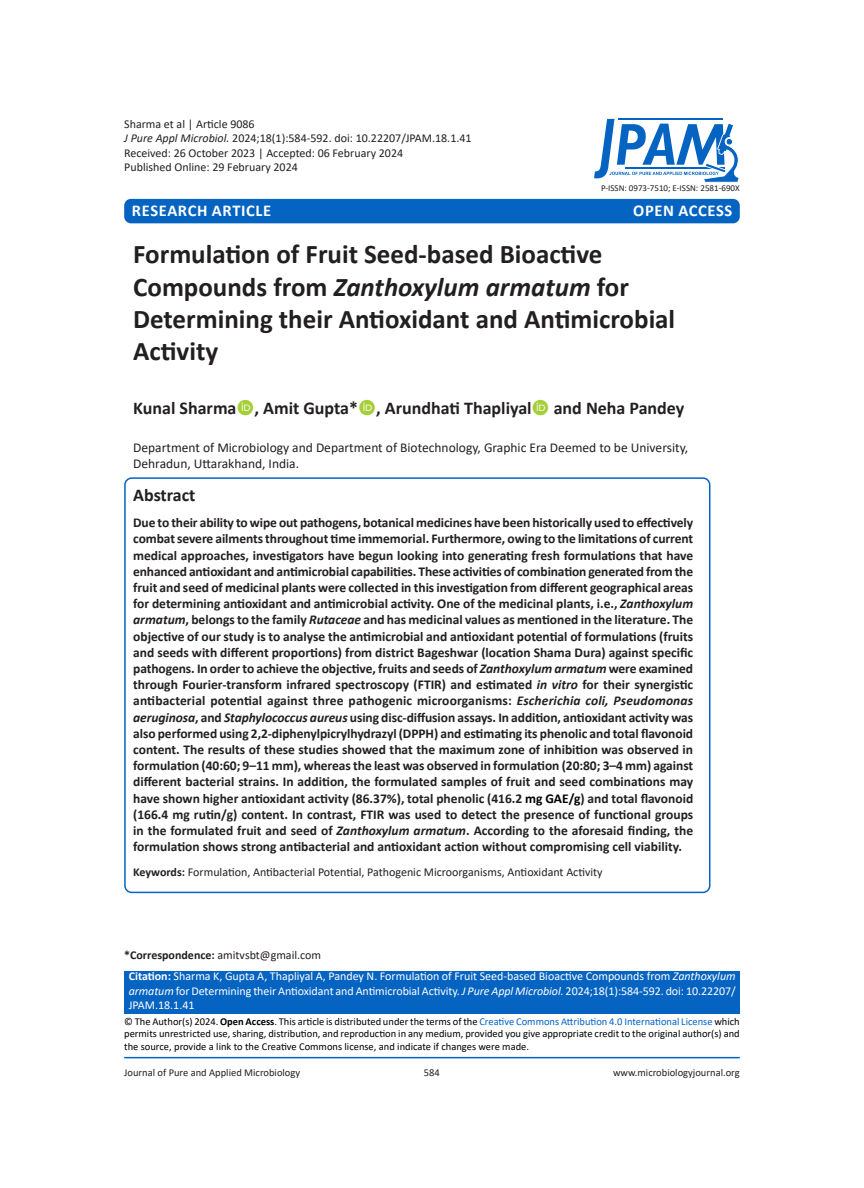
<style>
.page{position:relative;width:864px;height:1188px;background:#fff}
.page>*{position:absolute;margin:0;border:0;box-sizing:border-box;transform-origin:0 0}
.JPAM_Heading{font:700 27px/32.4px "Calibri";color:#231f20}
.JPAM_Author_Name{font:700 18px "Calibri";color:#231f20}
.JPAM_ABSTRACT{font:700 18px "Calibri";color:#231f20}
.t1{font:700 16.5px "Calibri";letter-spacing:.04em;color:#fff}
.JPAM_ABSTRACT-2{font:700 13.5px/16.2px "Calibri";color:#231f20;text-align:justify}
.JPAM_Adds___Keys{font:13.5px/16.2px "Calibri";color:#231f20}
.JPAM_ABSTRACT-3{font:12px "Calibri";color:#231f20}
.JPAM_Body_text{font:12px/14.4px "Calibri";letter-spacing:-.005em;color:#fff;text-align:justify}
.JPAM_Body_text-2{font:12px "Calibri";color:#231f20}
.Body_text{font:10.5px/12.6px "Calibri";color:#000;text-align:justify}
.t2{font:10.5px "Calibri";color:#231f20}
.t3{font:9px "Calibri";color:#231f20}
.s1{font-style:italic}
.s2{color:#000}
.s3{font-weight:700}
.s4{color:#0563c1}
</style>
<div class="page">
<div style="left:124px;top:971px;width:616px;height:43px;background:#0563c1"></div>
<hr style="left:124px;top:1057px;width:616px;height:1px;background:#0563c1">
<div style="left:124px;top:199px;width:616px;height:24px;background:#0563c1;border-radius:7px"></div>
<svg style="left:594px;top:119px;width:145px;height:64px"></svg>
<div style="left:124px;top:477px;width:586px;height:416px;border:2px solid #0563c1;border-radius:7px"></div>
<p class="JPAM_ABSTRACT-3" style="left:124px;top:115px;width:132px">Sharma et al | Article 9086</p>
<p class="JPAM_ABSTRACT-3" style="left:124px;top:130px;width:349px"><span class="s1">J Pure Appl Microbiol.</span> 2024;18(1):584-592. doi: 10.22207/JPAM.18.1.41</p>
<p class="JPAM_ABSTRACT-3" style="left:124px;top:144px;width:281px">Received: 26 October 2023 | Accepted: 06 February 2024</p>
<p class="JPAM_ABSTRACT-3" style="left:124px;top:159px;width:175px">Published Online: 29 February 2024</p>
<p class="t1" style="left:132px;top:198px;width:141px">RESEARCH ARTICLE</p>
<p class="t1" style="left:633px;top:198px;width:101px">OPEN ACCESS</p>
<p class="t3" style="left:601px;top:182px;width:140px">P-ISSN: 0973-7510; E-ISSN: 2581-690X</p>
<p class="JPAM_Heading" style="left:133px;top:238px;width:544px">Formulation of Fruit Seed-based Bioactive Compounds from <span class="s1">Zanthoxylum armatum</span> for Determining their Antioxidant and Antimicrobial Activity</p>
<p class="JPAM_Author_Name" style="left:133px;top:396px;width:553px">Kunal Sharma , Amit Gupta* , Arundhati Thapliyal and Neha Pandey</p>
<p class="JPAM_Adds___Keys" style="left:133px;top:439px;width:557px">Department of Microbiology and Department of Biotechnology, Graphic Era Deemed to be University,<br>Dehradun, Uttarakhand, India.</p>
<p class="JPAM_ABSTRACT" style="left:133px;top:482px;width:64px">Abstract</p>
<p class="JPAM_ABSTRACT-2" style="left:133px;top:514px;width:562px">Due to their ability to wipe out pathogens, botanical medicines have been historically used to effectively combat severe ailments throughout time immemorial. Furthermore, owing to the limitations of current medical approaches, investigators have begun looking into generating fresh formulations that have enhanced antioxidant and antimicrobial capabilities. These activities of combination generated from the fruit and seed of medicinal plants were collected in this investigation from different geographical areas for determining antioxidant and antimicrobial activity. One of the medicinal plants, i.e., <span class="s1">Zanthoxylum armatum</span>, belongs to the family <span class="s1">Rutaceae</span> and has medicinal values as mentioned in the literature. The objective of our study is to analyse the antimicrobial and antioxidant potential of formulations (fruits and seeds with different proportions) from district Bageshwar (location Shama Dura) against specific pathogens. In order to achieve the objective, fruits and seeds of <span class="s1">Zanthoxylum armatum</span> were examined through Fourier-transform infrared spectroscopy (FTIR) and estimated <span class="s1">in vitro</span> for their synergistic antibacterial potential against three pathogenic microorganisms: <span class="s1">Escherichia coli, Pseudomonas aeruginosa</span>, and <span class="s1">Staphylococcus aureus</span> using disc-diffusion assays. In addition, antioxidant activity was also performed using 2,2-diphenylpicrylhydrazyl (DPPH) and estimating its phenolic and total flavonoid content. The results of these studies showed that the maximum zone of inhibition was observed in formulation (40:60; 9–11 mm), whereas the least was observed in formulation (20:80; 3–4 mm) against different bacterial strains. In addition, the formulated samples of fruit and seed combinations may have shown higher antioxidant activity (86.37%), total phenolic (416.2 <span class="s2">mg GAE/g</span>) and total flavonoid (166.4 mg rutin/g) content. In contrast, FTIR was used to detect the presence of functional groups in the formulated fruit and seed of <span class="s1">Zanthoxylum armatum</span>. According to the aforesaid finding, the formulation shows strong antibacterial and antioxidant action without compromising cell viability.</p>
<p class="JPAM_ABSTRACT-3" style="left:133px;top:864px;width:471px"><span class="s3">Keywords:</span> Formulation, Antibacterial Potential, Pathogenic Microorganisms, Antioxidant Activity</p>
<p class="JPAM_Body_text-2" style="left:124px;top:947px;width:198px"><span class="s3">*Correspondence:</span> amitvsbt@gmail.com</p>
<p class="JPAM_Body_text" style="left:129px;top:969px;width:609px"><span class="s3">Citation:</span> Sharma K, Gupta A, Thapliyal A, Pandey N. Formulation of Fruit Seed-based Bioactive Compounds from <span class="s1">Zanthoxylum armatum</span> for Determining their Antioxidant and Antimicrobial Activity. <span class="s1">J Pure Appl Microbiol.</span> 2024;18(1):584-592. doi: 10.22207/ JPAM.18.1.41</p>
<p class="Body_text" style="left:124px;top:1015px;width:617px">© The Author(s) 2024. <span class="s3">Open Access</span>. This article is distributed under the terms of the <span class="s4">Creative Commons Attribution 4.0 International License</span> which permits unrestricted use, sharing, distribution, and reproduction in any medium, provided you give appropriate credit to the original author(s) and the source, provide a link to the Creative Commons license, and indicate if changes were made.</p>
<p class="t2" style="left:124px;top:1065px;width:177px">Journal of Pure and Applied Microbiology</p>
<p class="t2" style="left:424px;top:1065px;width:17px">584</p>
<p class="t2" style="left:613px;top:1065px;width:128px">www.microbiologyjournal.org</p>
</div>
